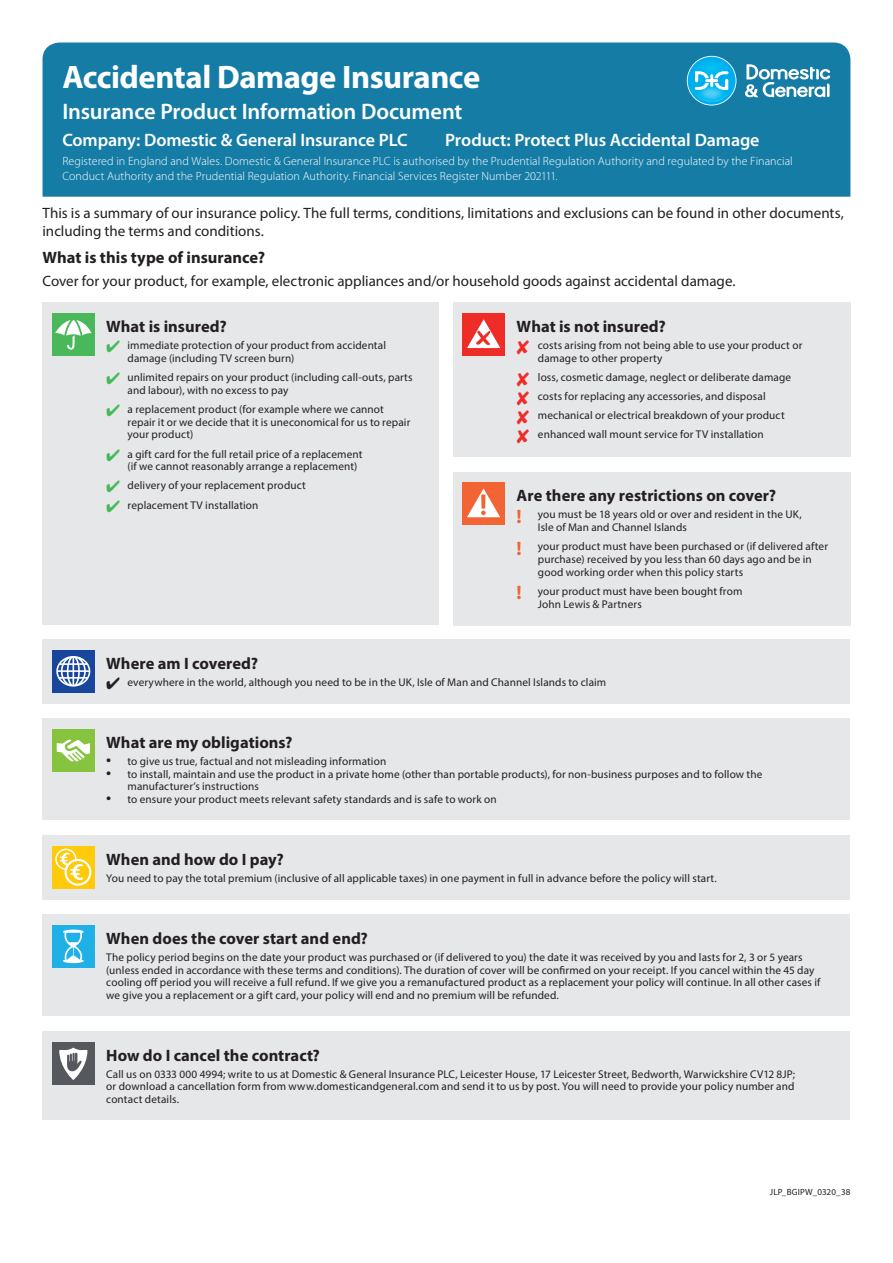
<style>
.page{position:relative;width:893px;height:1263px;background:#fff}
.page>*{position:absolute;margin:0;border:0;box-sizing:border-box;transform-origin:0 0}
.t1{font:700 32.7px "Myriad Pro";letter-spacing:-.015em;color:#fff}
.t2{font:600 22.5px "Myriad Pro";letter-spacing:-.005em;color:#fff}
.t3{font:600 18px "Myriad Pro";letter-spacing:-.005em;color:#fff}
.t4{font:700 16.5px "Myriad Pro";color:#231f20}
.t5{font:15px/18px "Myriad Pro";color:#231f20}
.t6{font:300 12px/15px "Myriad Pro";letter-spacing:.005em;color:#fff}
.t7{font:11.25px/12.8px "Myriad Pro";letter-spacing:.01em;color:#231f20}
.t8{font:9px "Myriad Pro";letter-spacing:.015em;color:#231f20}
.s1{color:#48b85a}
.s2{color:#ee2d28}
.s3{font-weight:700;font-size:19.5px;color:#f26434}
.s4{font-size:18px}
</style>
<div class="page">
<div style="left:43px;top:43px;width:807px;height:154px;background:#157ca5"></div>
<svg style="left:745px;top:64px;width:85px;height:33px"></svg>
<svg style="left:687px;top:56px;width:49px;height:49px;background:#38b5e2"></svg>
<img style="left:694px;top:93px;width:35px;height:9px">
<div style="left:43px;top:303px;width:396px;height:322px;background:#e6e7e9"></div>
<div style="left:52px;top:313px;width:43px;height:43px;background:#48b85a"></div>
<svg style="left:55px;top:320px;width:36px;height:30px"></svg>
<div style="left:453px;top:303px;width:397px;height:154px;background:#e6e7e9"></div>
<div style="left:462px;top:313px;width:43px;height:43px;background:#ee2d28"></div>
<svg style="left:467px;top:319px;width:33px;height:29px"></svg>
<div style="left:453px;top:472px;width:397px;height:153px;background:#e6e7e9"></div>
<div style="left:462px;top:483px;width:43px;height:42px;background:#f26434"></div>
<svg style="left:467px;top:488px;width:33px;height:29px"></svg>
<div style="left:43px;top:639px;width:807px;height:64px;background:#e6e7e9"></div>
<div style="left:52px;top:650px;width:43px;height:42px;background:#18469d"></div>
<svg style="left:56px;top:656px;width:34px;height:31px"></svg>
<div style="left:43px;top:719px;width:807px;height:101px;background:#e6e7e9"></div>
<div style="left:52px;top:729px;width:43px;height:43px;background:#86c43f"></div>
<svg style="left:57px;top:739px;width:33px;height:23px"></svg>
<div style="left:43px;top:835px;width:807px;height:64px;background:#e6e7e9"></div>
<div style="left:52px;top:846px;width:43px;height:42px;background:#feca0a"></div>
<svg style="left:55px;top:849px;width:36px;height:37px"></svg>
<div style="left:43px;top:914px;width:807px;height:102px;background:#e6e7e9"></div>
<div style="left:52px;top:925px;width:43px;height:42px;background:#1fb0e6"></div>
<svg style="left:63px;top:929px;width:20px;height:34px"></svg>
<div style="left:43px;top:1031px;width:807px;height:89px;background:#e6e7e9"></div>
<div style="left:52px;top:1042px;width:43px;height:42px;background:#55585d"></div>
<svg style="left:59px;top:1047px;width:28px;height:33px"></svg>
<h1 class="t1" style="left:62px;top:56px;width:419px">Accidental Damage Insurance</h1>
<h2 class="t2" style="left:62px;top:97px;width:402px">Insurance Product Information Document</h2>
<h3 class="t3" style="left:62px;top:129px;width:347px">Company: Domestic &amp; General Insurance PLC</h3>
<h3 class="t3" style="left:445px;top:129px;width:316px">Product: Protect Plus Accidental Damage</h3>
<p class="t6" style="left:62px;top:154px;width:732px">Registered in England and Wales. Domestic &amp; General Insurance PLC is authorised by the Prudential Regulation Authority and regulated by the Financial<br>Conduct Authority and the Prudential Regulation Authority. Financial Services Register Number 202111.</p>
<h3 class="t5" style="left:43px;top:204px;width:803px">This is a summary of our insurance policy. The full terms, conditions, limitations and exclusions can be found in other documents, including the terms and conditions.</h3>
<h3 class="t4" style="left:43px;top:247px;width:224px">What is this type of insurance?</h3>
<h3 class="t5" style="left:43px;top:271px;width:694px">Cover for your product, for example, electronic appliances and/or household goods against accidental damage.</h3>
<h3 class="t4" style="left:106px;top:316px;width:122px">What is insured?</h3>
<p class="t7" style="left:128px;top:339px;width:260px;text-indent:-21px"><span class="s1">✔</span> immediate protection of your product from accidental damage (including TV screen burn)</p>
<p class="t7" style="left:128px;top:371px;width:287px;text-indent:-21px"><span class="s1">✔</span> unlimited repairs on your product (including call-outs, parts and labour), with no excess to pay</p>
<p class="t7" style="left:128px;top:403px;width:284px;text-indent:-21px"><span class="s1">✔</span> a replacement product (for example where we cannot repair it or we decide that it is uneconomical for us to repair your product)</p>
<p class="t7" style="left:128px;top:447px;width:236px;text-indent:-21px"><span class="s1">✔</span> a gift card for the full retail price of a replacement (if we cannot reasonably arrange a replacement)</p>
<p class="t7" style="left:106px;top:479px;width:201px"><span class="s1">✔</span> delivery of your replacement product</p>
<p class="t7" style="left:106px;top:498px;width:154px"><span class="s1">✔</span> replacement TV installation</p>
<h3 class="t4" style="left:517px;top:316px;width:151px">What is not insured?</h3>
<p class="t7" style="left:538px;top:339px;width:266px;text-indent:-21px"><span class="s2">✘</span> costs arising from not being able to use your product or damage to other property</p>
<p class="t7" style="left:517px;top:367px;width:276px;line-height:19.2px"><span class="s2">✘</span> loss, cosmetic damage, neglect or deliberate damage <span class="s2">✘</span> costs for replacing any accessories, and disposal<br><span class="s2">✘</span> mechanical or electrical breakdown of your product <span class="s2">✘</span> enhanced wall mount service for TV installation</p>
<h3 class="t4" style="left:517px;top:485px;width:261px">Are there any restrictions on cover?</h3>
<p class="t7" style="left:538px;top:508px;width:265px;text-indent:-21px"><span class="s3">!</span> you must be 18 years old or over and resident in the UK,<br>Isle of Man and Channel Islands</p>
<p class="t7" style="left:538px;top:540px;width:292px;text-indent:-21px"><span class="s3">!</span> your product must have been purchased or (if delivered after purchase) received by you less than 60 days ago and be in good working order when this policy starts</p>
<p class="t7" style="left:538px;top:585px;width:206px;text-indent:-21px"><span class="s3">!</span> your product must have been bought from<br>John Lewis &amp; Partners</p>
<h3 class="t4" style="left:106px;top:652px;width:153px">Where am I covered?</h3>
<p class="t7" style="left:106px;top:675px;width:501px">✔ everywhere in the world, although you need to be in the UK, Isle of Man and Channel Islands to claim</p>
<h3 class="t4" style="left:106px;top:732px;width:188px">What are my obligations?</h3>
<p class="t7" style="left:106px;top:755px;width:281px"><span class="s4">•</span> to give us true, factual and not misleading information</p>
<p class="t7" style="left:128px;top:767px;width:636px;text-indent:-21px"><span class="s4">•</span> to install, maintain and use the product in a private home (other than portable products), for non-business purposes and to follow the manufacturer’s instructions</p>
<p class="t7" style="left:106px;top:793px;width:392px"><span class="s4">•</span> to ensure your product meets relevant safety standards and is safe to work on</p>
<h3 class="t4" style="left:106px;top:848px;width:179px">When and how do I pay?</h3>
<p class="t7" style="left:106px;top:871px;width:612px">You need to pay the total premium (inclusive of all applicable taxes) in one payment in full in advance before the policy will start.</p>
<h3 class="t4" style="left:106px;top:927px;width:263px">When does the cover start and end?</h3>
<p class="t7" style="left:106px;top:950px;width:716px">The policy period begins on the date your product was purchased or (if delivered to you) the date it was received by you and lasts for 2, 3 or 5 years (unless ended in accordance with these terms and conditions). The duration of cover will be confirmed on your receipt. If you cancel within the 45 day cooling off period you will receive a full refund. If we give you a remanufactured product as a replacement your policy will continue. In all other cases if we give you a replacement or a gift card, your policy will end and no premium will be refunded.</p>
<h3 class="t4" style="left:106px;top:1044px;width:215px">How do I cancel the contract?</h3>
<p class="t7" style="left:106px;top:1067px;width:690px;text-align:justify">Call us on 0333 000 4994; write to us at Domestic &amp; General Insurance PLC, Leicester House, 17 Leicester Street, Bedworth, Warwickshire CV12 8JP; or download a cancellation form from www.domesticandgeneral.com and send it to us by post. You will need to provide your policy number and contact details.</p>
<p class="t8" style="left:770px;top:1187px;width:82px">JLP_BGIPW_0320_38</p>
</div>
